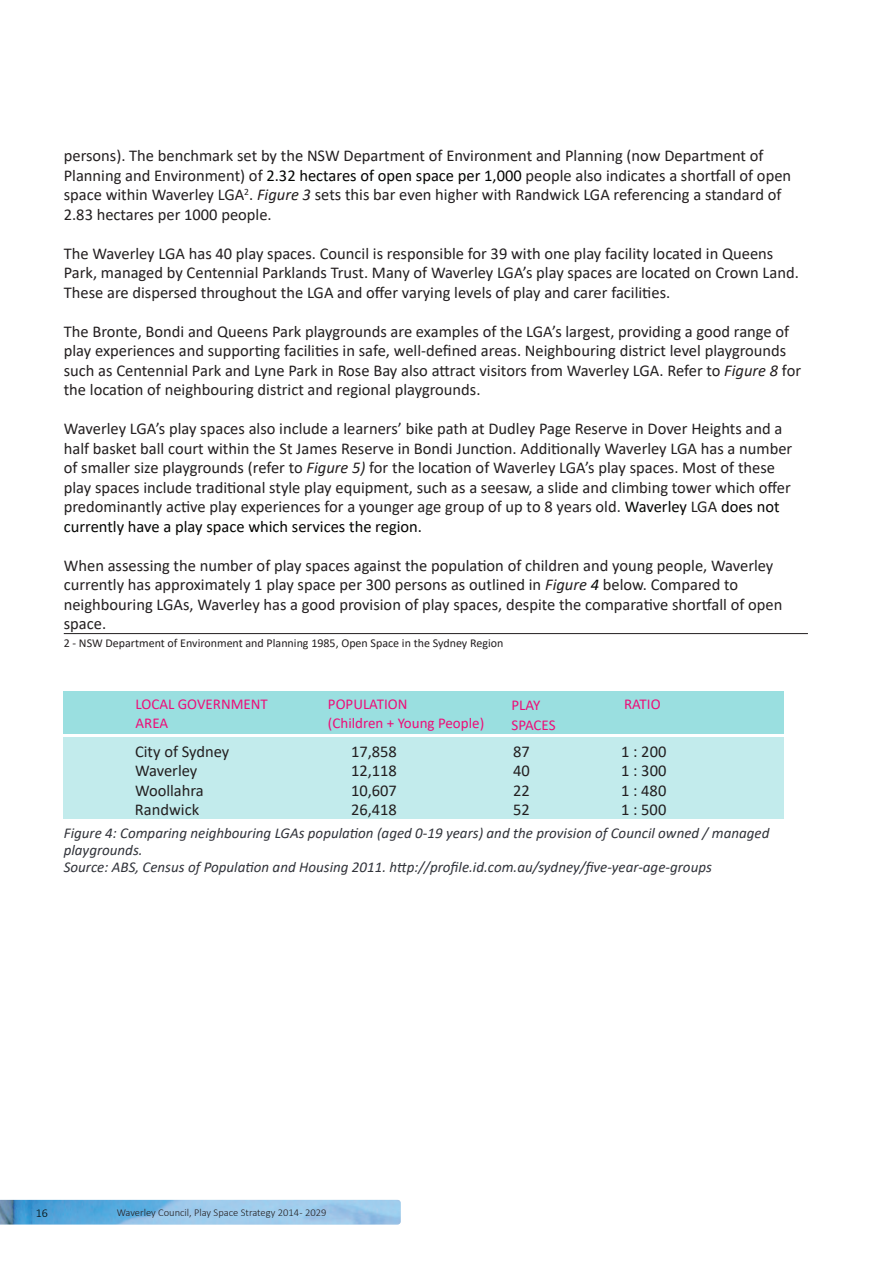
<style>
.page{position:relative;width:893px;height:1263px;background:#fff}
.page>*{position:absolute;margin:0;border:0;box-sizing:border-box;transform-origin:0 0}
.t1{font:16.5px/19.5px "Calibri";color:#231f20}
.t2{font:italic 15px/17.2px "Calibri";color:#31333a}
.t3{font:15px/19.5px "Calibri";color:#ed0d78}
.t4{font:12px "Calibri";color:#231f20}
.t5{font:300 12px "Calibri";color:#040503}
.t6{font:300 10.5px "Calibri";color:#231f20}
.s1{color:#040503}
.s2{font-style:italic}
.s3{font-style:italic;color:#040503}
</style>
<div class="page">
<img style="left:0;top:1200px;width:401px;height:24px">
<hr style="left:64px;top:633px;width:744px;height:1px;background:#231f20">
<div style="left:64px;top:691px;width:720px;height:42px;background:#9adfe0"></div>
<div style="left:64px;top:737px;width:720px;height:82px;background:#c2ebec"></div>
<p class="t1" style="left:64px;top:146px;width:729px">persons). The benchmark set by the NSW Department of Environment and Planning (now Department of Planning and Environment) of <span class="s1">2.32 hectares of open space per 1,000</span> people also indicates a shortfall of open space within Waverley LGA<sup>2</sup>. <span class="s2">Figure 3</span> sets this bar even higher with Randwick LGA referencing a standard of 2.83 hectares per 1000 people.</p>
<p class="t1" style="left:64px;top:243px;width:737px">The Waverley LGA has 40 play spaces. Council is responsible for 39 with one play facility located in Queens<br>Park, managed by Centennial Parklands Trust. Many of Waverley LGA’s play spaces are located on Crown Land.<br>These are dispersed throughout the LGA and offer varying levels of play and carer facilities.</p>
<p class="t1" style="left:64px;top:321px;width:739px">The Bronte, Bondi and Queens Park playgrounds are examples of the LGA’s largest, providing a good range of play experiences and supporting facilities in safe, well-defined areas. Neighbouring district level playgrounds such as Centennial Park and Lyne Park in Rose Bay also attract visitors from Waverley LGA. Refer to <span class="s2">Figure 8</span> for the location of neighbouring district and regional playgrounds.</p>
<p class="t1" style="left:64px;top:419px;width:730px">Waverley LGA’s play spaces also include a learners’ bike path at Dudley Page Reserve in Dover Heights and a half basket ball court within the St James Reserve in Bondi Junction. Additionally Waverley LGA has a number of smaller size playgrounds (refer to <span class="s2">Figure 5)</span> for the location of Waverley LGA’s play spaces. Most of these play spaces include traditional style play equipment, such as a seesaw, a slide and climbing tower which offer predominantly active play experiences for a younger age group of up to 8 years old. <span class="s1">Waverley</span> LGA <span class="s1">does not currently have a play space which services the region.</span></p>
<p class="t1" style="left:64px;top:555px;width:720px">When assessing the number of play spaces against the population of children and young people, Waverley currently has approximately 1 play space per 300 persons as outlined in <span class="s2">Figure</span> <span class="s3">4</span> below. Compared to neighbouring LGAs, Waverley has a good provision of play spaces, despite the comparative shortfall of open space.</p>
<p class="t4" style="left:64px;top:635px;width:441px">2 - NSW Department of Environment and Planning 1985, Open Space in the Sydney Region</p>
<p class="t3" style="left:136px;top:694px;width:134px">LOCAL GOVERNMENT<br>AREA</p>
<p class="t3" style="left:328px;top:694px;width:158px">POPULATION<br>(Children + Young People)</p>
<p class="t3" style="left:512px;top:695px;width:46px">PLAY<br>SPACES</p>
<p class="t3" style="left:624px;top:694px;width:38px">RATIO</p>
<p class="t1" style="left:135px;top:741px;width:96px">City of Sydney</p>
<p class="t1" style="left:351px;top:741px;width:47px">17,858</p>
<p class="t1" style="left:513px;top:741px;width:18px">87</p>
<p class="t1" style="left:621px;top:741px;width:47px">1 : 200</p>
<p class="t1" style="left:135px;top:761px;width:64px">Waverley</p>
<p class="t1" style="left:351px;top:761px;width:47px">12,118</p>
<p class="t1" style="left:513px;top:761px;width:18px">40</p>
<p class="t1" style="left:621px;top:761px;width:47px">1 : 300</p>
<p class="t1" style="left:135px;top:780px;width:70px">Woollahra</p>
<p class="t1" style="left:351px;top:780px;width:47px">10,607</p>
<p class="t1" style="left:513px;top:780px;width:18px">22</p>
<p class="t1" style="left:621px;top:780px;width:47px">1 : 480</p>
<p class="t1" style="left:135px;top:800px;width:66px">Randwick</p>
<p class="t1" style="left:351px;top:800px;width:47px">26,418</p>
<p class="t1" style="left:513px;top:800px;width:18px">52</p>
<p class="t1" style="left:621px;top:800px;width:47px">1 : 500</p>
<p class="t2" style="left:64px;top:823px;width:707px">Figure 4: Comparing neighbouring LGAs population (aged 0-19 years) and the provision of Council owned / managed playgrounds.<br>Source: ABS, Census of Population and Housing 2011. http://profile.id.com.au/sydney/five-year-age-groups</p>
<p class="t5" style="left:36px;top:1205px;width:14px">16</p>
<p class="t6" style="left:117px;top:1206px;width:211px">Waverley Council, Play Space Strategy 2014 - 2029</p>
</div>
